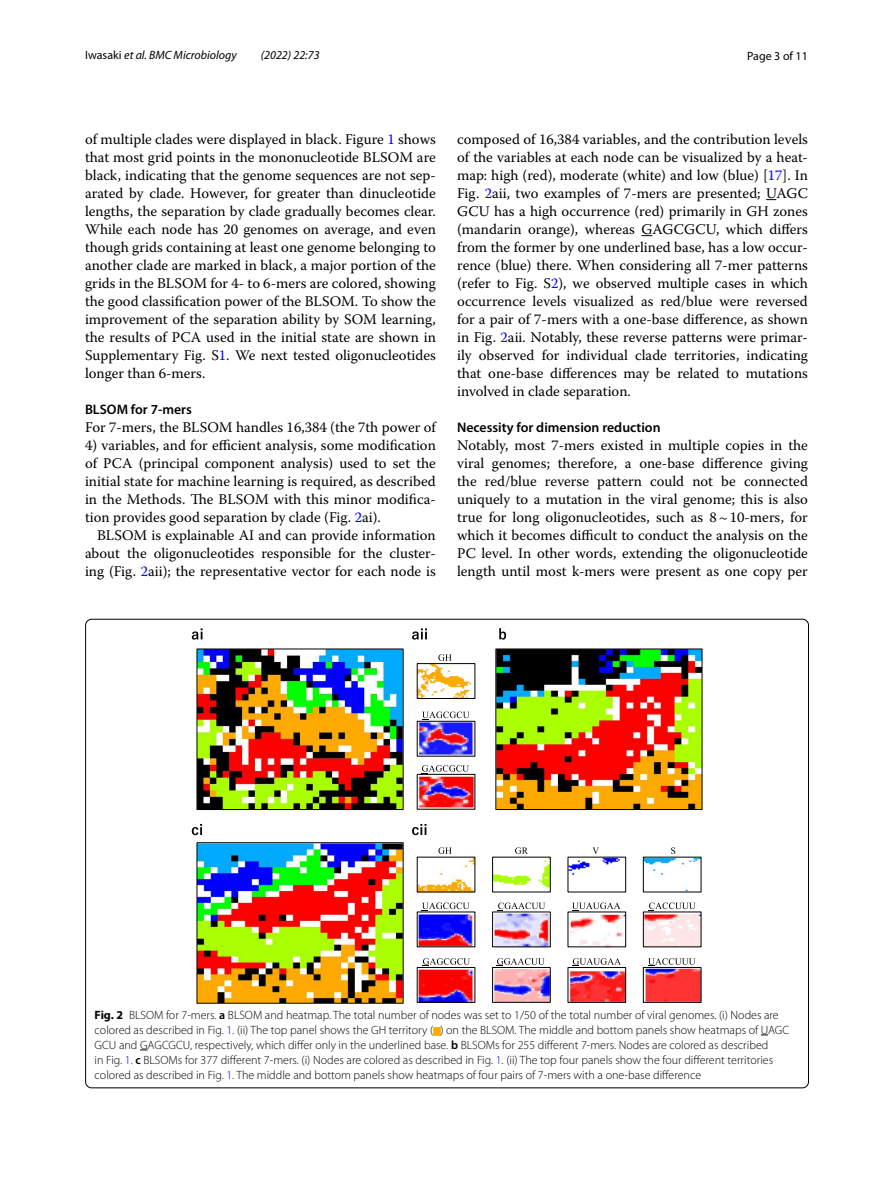
<style>
.page{position:relative;width:893px;height:1187px;background:#fff}
.page>*{position:absolute;margin:0;border:0;box-sizing:border-box;transform-origin:0 0}
.t1{font:14.7px/18px "Warnock Pro";color:#000;text-align:justify}
.t2{font:600 13.8px "Myriad Pro";color:#000}
.t3{font:300 12px/15px "Myriad Pro";color:#000}
.t4{font:italic 12px "Myriad Pro";color:#000}
.t5{font:12px "Myriad Pro";color:#000}
.s1{font-style:normal}
.s2{color:#00f}
.s3{font-weight:700}
.s4{font-weight:600}
</style>
<div class="page">
<img style="left:196px;top:648px;width:506px;height:355px">
<svg style="left:438px;top:654px;width:14px;height:7px"></svg>
<svg style="left:192px;top:823px;width:10px;height:12px"></svg>
<svg style="left:422px;top:958px;width:48px;height:8px"></svg>
<svg style="left:422px;top:902px;width:47px;height:8px"></svg>
<svg style="left:438px;top:847px;width:14px;height:6px"></svg>
<svg style="left:412px;top:823px;width:14px;height:12px"></svg>
<svg style="left:422px;top:765px;width:47px;height:8px"></svg>
<svg style="left:422px;top:711px;width:47px;height:9px"></svg>
<svg style="left:192px;top:628px;width:11px;height:11px"></svg>
<svg style="left:412px;top:628px;width:15px;height:11px"></svg>
<svg style="left:499px;top:628px;width:7px;height:11px"></svg>
<svg style="left:515px;top:847px;width:13px;height:6px"></svg>
<svg style="left:592px;top:847px;width:7px;height:6px"></svg>
<svg style="left:671px;top:847px;width:4px;height:6px"></svg>
<svg style="left:497px;top:902px;width:48px;height:8px"></svg>
<svg style="left:496px;top:958px;width:49px;height:8px"></svg>
<svg style="left:572px;top:958px;width:49px;height:8px"></svg>
<svg style="left:572px;top:902px;width:48px;height:8px"></svg>
<svg style="left:648px;top:902px;width:48px;height:8px"></svg>
<svg style="left:648px;top:958px;width:47px;height:8px"></svg>
<svg style="left:433px;top:1027px;width:7px;height:8px"></svg>
<p class="t4" style="left:85px;top:48px;width:153px"><span class="s1">Iwasaki</span> et al. BMC Microbiology</p>
<p class="t4" style="left:261px;top:48px;width:60px">(2022) 22:73</p>
<p class="t5" style="left:747px;top:48px;width:62px">Page 3 of 11</p>
<p class="t1" style="left:85px;top:130px;width:352px">of multiple clades were displayed in black. Figure <span class="s2">1</span> shows that most grid points in the mononucleotide BLSOM are black, indicating that the genome sequences are not sep&shy;arated by clade. However, for greater than dinucleotide lengths, the separation by clade gradually becomes clear.<br>While each node has 20 genomes on average, and even though grids containing at least one genome belonging to another clade are marked in black, a major portion of the grids in the BLSOM for 4- to 6-mers are colored, showing the good classification power of the BLSOM. To show the improvement of the separation ability by SOM learning, the results of PCA used in the initial state are shown in Supplementary Fig. S<span class="s2">1</span>. We next tested oligonucleotides longer than 6-mers.</p>
<p class="t2" style="left:85px;top:400px;width:108px">BLSOM for 7‑mers</p>
<p class="t1" style="left:85px;top:418px;width:352px">For 7-mers, the BLSOM handles 16,384 (the 7th power of</p>
<p class="t1" style="left:85px;top:436px;width:352px">4) variables, and for efficient analysis, some modification of PCA (principal component analysis) used to set the initial state for machine learning is required, as described in the Methods. The BLSOM with this minor modifica&shy;tion provides good separation by clade (Fig. <span class="s2">2</span>ai).</p>
<p class="t1" style="left:85px;top:526px;width:352px;text-indent:12px">BLSOM is explainable AI and can provide information about the oligonucleotides responsible for the cluster&shy;ing (Fig. <span class="s2">2</span>aii); the representative vector for each node is</p>
<p class="t1" style="left:457px;top:130px;width:352px">composed of 16,384 variables, and the contribution levels of the variables at each node can be visualized by a heat&shy;map: high (red), moderate (white) and low (blue) [<span class="s2">17</span>]. In Fig. <span class="s2">2</span>aii, two examples of 7-mers are presented; UAGC GCU has a high occurrence (red) primarily in GH zones (mandarin orange), whereas GAGCGCU, which differs from the former by one underlined base, has a low occur&shy;rence (blue) there. When considering all 7-mer patterns (refer to Fig. S<span class="s2">2</span>), we observed multiple cases in which occurrence levels visualized as red/blue were reversed for a pair of 7-mers with a one-base difference, as shown in Fig. <span class="s2">2</span>aii. Notably, these reverse patterns were primar&shy;ily observed for individual clade territories, indicating that one-base differences may be related to mutations involved in clade separation.</p>
<p class="t2" style="left:457px;top:418px;width:205px">Necessity for dimension reduction</p>
<p class="t1" style="left:457px;top:436px;width:352px">Notably, most 7-mers existed in multiple copies in the viral genomes; therefore, a one-base difference giving the red/blue reverse pattern could not be connected uniquely to a mutation in the viral genome; this is also true for long oligonucleotides, such as 8~10-mers, for which it becomes difficult to conduct the analysis on the PC level. In other words, extending the oligonucleotide length until most k-mers were present as one copy per</p>
<p class="t3" style="left:95px;top:1007px;width:696px"><span class="s3">Fig. 2</span> BLSOM for 7-mers. <span class="s4">a</span> BLSOM and heatmap. The total number of nodes was set to 1/50 of the total number of viral genomes. (i) Nodes are colored as described in Fig. <span class="s2">1</span>. (ii) The top panel shows the GH territory ( ) on the BLSOM. The middle and bottom panels show heatmaps of UAGC GCU and GAGCGCU, respectively, which differ only in the underlined base. <span class="s4">b</span> BLSOMs for 255 different 7-mers. Nodes are colored as described<br>in Fig. <span class="s2">1</span>. <span class="s4">c</span> BLSOMs for 377 different 7-mers. (i) Nodes are colored as described in Fig. <span class="s2">1</span>. (ii) The top four panels show the four different territories colored as described in Fig. <span class="s2">1</span>. The middle and bottom panels show heatmaps of four pairs of 7-mers with a one-base difference</p>
</div>
